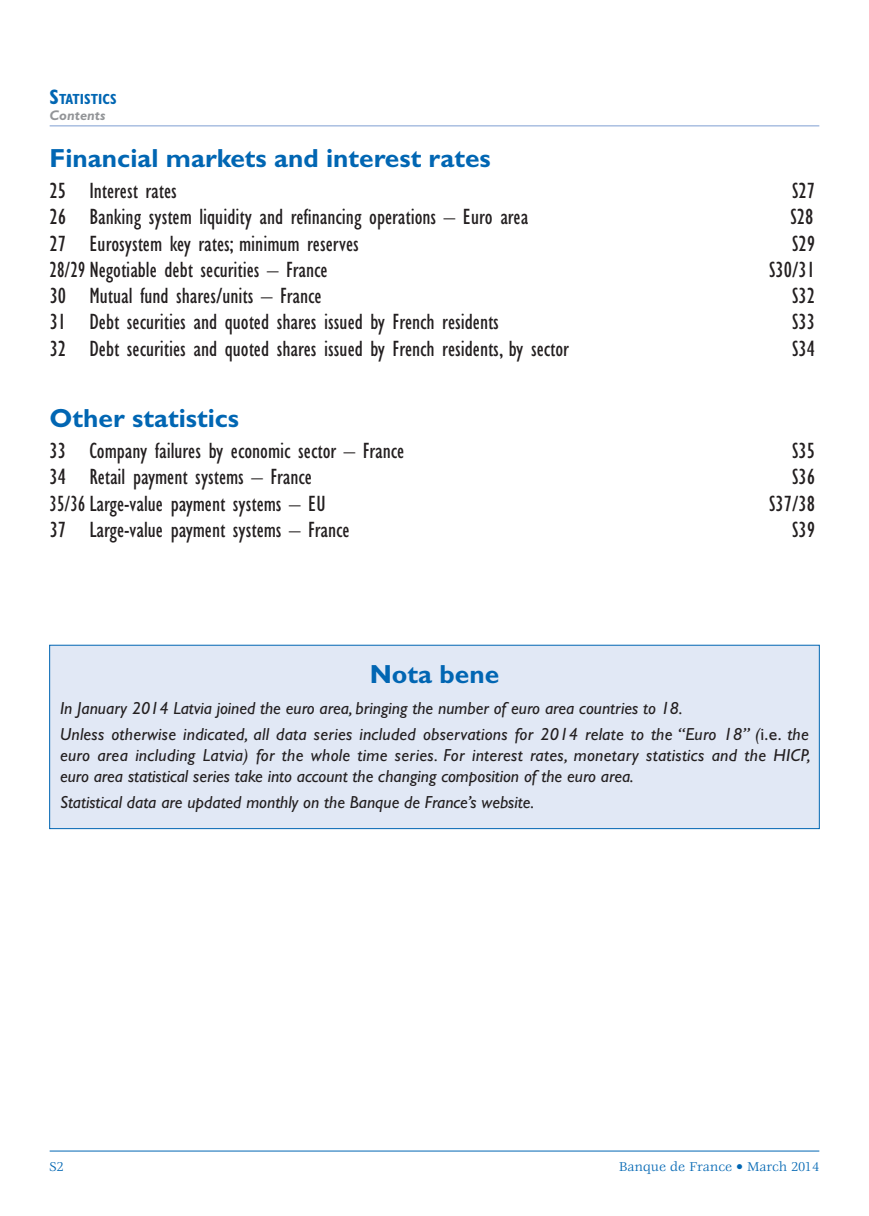
<style>
.page{position:relative;width:869px;height:1216px;background:#fff}
.page>*{position:absolute;margin:0;border:0;box-sizing:border-box;transform-origin:0 0}
.t1{font:700 26.25px "Gill Sans Std";color:#0166b3}
.t2{font:condensed 22.75px "Gill Sans Std";color:#231f20}
.t3{font:condensed 22.75px "Gill Sans Std";color:#231f20;scale:.9 1}
.t4{font:italic 17.5px/25.9px "Gill Sans Std";color:#231f20}
.t5{font:700 condensed 14.7px "Gill Sans Std";color:#0166b3}
.t6{font:14px "Veljovic Std";color:#0166b3}
.t7{font:italic 700 14px "Gill Sans Std";color:#939598}
.s1{font-size:21px}
.s2{font-style:normal}
</style>
<div class="page">
<hr style="left:50px;top:125px;width:769px;height:1px;background:#7e9ed2">
<hr style="left:50px;top:1150px;width:769px;height:1px;background:#0166b3">
<div style="left:50px;top:645px;width:769px;height:183px;background:#e1e8f5"></div>
<div style="left:49px;top:644px;width:770px;height:185px;border:1px solid #0166b3"></div>
<p class="t5" style="left:50px;top:90px;width:67px"><span class="s1">S</span>TATISTICS</p>
<p class="t7" style="left:50px;top:108px;width:57px">Contents</p>
<h1 class="t1" style="left:50px;top:142px;width:442px">Financial markets and interest rates</h1>
<h2 class="t2" style="left:50px;top:178px;width:129px">25 Interest rates</h2>
<h2 class="t2" style="left:791px;top:178px;width:25px">S27</h2>
<h2 class="t2" style="left:50px;top:204px;width:480px">26 Banking system liquidity and refinancing operations – Euro area</h2>
<h2 class="t2" style="left:790px;top:204px;width:25px">S28</h2>
<h2 class="t2" style="left:50px;top:231px;width:310px">27 Eurosystem key rates; minimum reserves</h2>
<h2 class="t2" style="left:791px;top:231px;width:25px">S29</h2>
<h2 class="t3" style="left:50px;top:257px;width:310px">28/29 Negotiable debt securities – France</h2>
<h2 class="t2" style="left:768px;top:257px;width:48px">S30/31</h2>
<h2 class="t2" style="left:50px;top:283px;width:273px">30 Mutual fund shares/units – France</h2>
<h2 class="t2" style="left:791px;top:283px;width:25px">S32</h2>
<h2 class="t2" style="left:50px;top:309px;width:450px">31 Debt securities and quoted shares issued by French residents</h2>
<h2 class="t2" style="left:791px;top:309px;width:25px">S33</h2>
<h2 class="t2" style="left:50px;top:336px;width:520px">32 Debt securities and quoted shares issued by French residents, by sector</h2>
<h2 class="t2" style="left:791px;top:336px;width:25px">S34</h2>
<h1 class="t1" style="left:50px;top:402px;width:191px">Other statistics</h1>
<h2 class="t2" style="left:50px;top:438px;width:356px">33 Company failures by economic sector – France</h2>
<h2 class="t2" style="left:791px;top:438px;width:25px">S35</h2>
<h2 class="t2" style="left:50px;top:464px;width:264px">34 Retail payment systems – France</h2>
<h2 class="t2" style="left:791px;top:464px;width:25px">S36</h2>
<h2 class="t3" style="left:50px;top:491px;width:308px">35/36 Large-value payment systems – EU</h2>
<h2 class="t2" style="left:768px;top:491px;width:48px">S37/38</h2>
<h2 class="t2" style="left:50px;top:517px;width:301px">37 Large-value payment systems – France</h2>
<h2 class="t2" style="left:791px;top:517px;width:25px">S39</h2>
<h1 class="t1" style="left:369px;top:659px;width:131px">Nota bene</h1>
<p class="t4" style="left:60px;top:695px;width:750px">In January 2014 Latvia joined the euro area, bringing the number of euro area countries to 18.<br>Unless otherwise indicated, all data series included observations for 2014 relate to the “Euro 18” (<span class="s2">i.e.</span> the</p>
<p class="t4" style="left:60px;top:745px;width:751px;line-height:21px">euro area including Latvia) for the whole time series. For interest rates, monetary statistics and the HICP, euro area statistical series take into account the changing composition of the euro area.</p>
<p class="t4" style="left:60px;top:789px;width:475px">Statistical data are updated monthly on the Banque de France’s website.</p>
<p class="t6" style="left:50px;top:1159px;width:16px">S2</p>
<p class="t6" style="left:618px;top:1159px;width:202px">Banque de France • March 2014</p>
</div>
